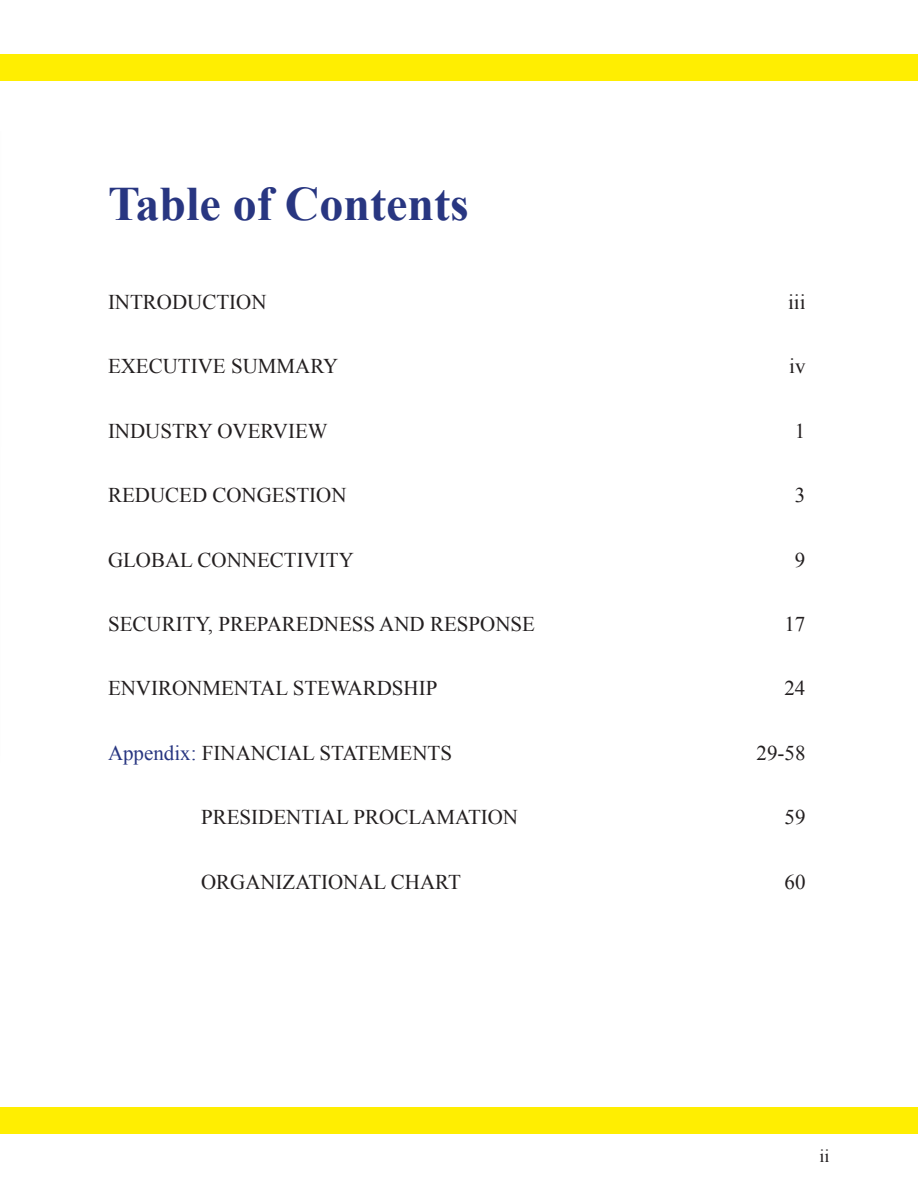
<style>
.page{position:relative;width:918px;height:1188px;background:#fff}
.page>*{position:absolute;margin:0;border:0;box-sizing:border-box;transform-origin:0 0}
.t1{font:700 48px "Times New Roman";color:#283681}
.t2{font:21px "Times New Roman";color:#231f20}
.t3{font:18px "Times New Roman";color:#231f20}
.s1{color:#283681}
</style>
<div class="page">
<div style="left:0;top:54px;width:918px;height:27px;background:#ffee01"></div>
<div style="left:0;top:1107px;width:918px;height:27px;background:#ffee01"></div>
<p class="t1" style="left:108px;top:176px;width:362px">Table of Contents</p>
<p class="t2" style="left:108px;top:290px;width:160px">INTRODUCTION</p>
<p class="t2" style="left:788px;top:290px;width:19px">iii</p>
<p class="t2" style="left:108px;top:354px;width:232px">EXECUTIVE SUMMARY</p>
<p class="t2" style="left:789px;top:354px;width:18px">iv</p>
<p class="t2" style="left:108px;top:418px;width:221px">INDUSTRY OVERVIEW</p>
<p class="t2" style="left:795px;top:418px;width:12px">1</p>
<p class="t2" style="left:108px;top:483px;width:240px">REDUCED CONGESTION</p>
<p class="t2" style="left:795px;top:483px;width:12px">3</p>
<p class="t2" style="left:108px;top:547px;width:247px">GLOBAL CONNECTIVITY</p>
<p class="t2" style="left:795px;top:547px;width:12px">9</p>
<p class="t2" style="left:108px;top:612px;width:429px">SECURITY, PREPAREDNESS AND RESPONSE</p>
<p class="t2" style="left:784px;top:612px;width:22px">17</p>
<p class="t2" style="left:108px;top:676px;width:331px">ENVIRONMENTAL STEWARDSHIP</p>
<p class="t2" style="left:784px;top:676px;width:22px">24</p>
<p class="t2" style="left:108px;top:741px;width:346px"><span class="s1">Appendix:</span> FINANCIAL STATEMENTS</p>
<p class="t2" style="left:757px;top:741px;width:50px">29-58</p>
<p class="t2" style="left:201px;top:805px;width:319px">PRESIDENTIAL PROCLAMATION</p>
<p class="t2" style="left:785px;top:805px;width:22px">59</p>
<p class="t2" style="left:201px;top:870px;width:261px">ORGANIZATIONAL CHART</p>
<p class="t2" style="left:785px;top:870px;width:22px">60</p>
<p class="t3" style="left:819px;top:1145px;width:12px">ii</p>
</div>
